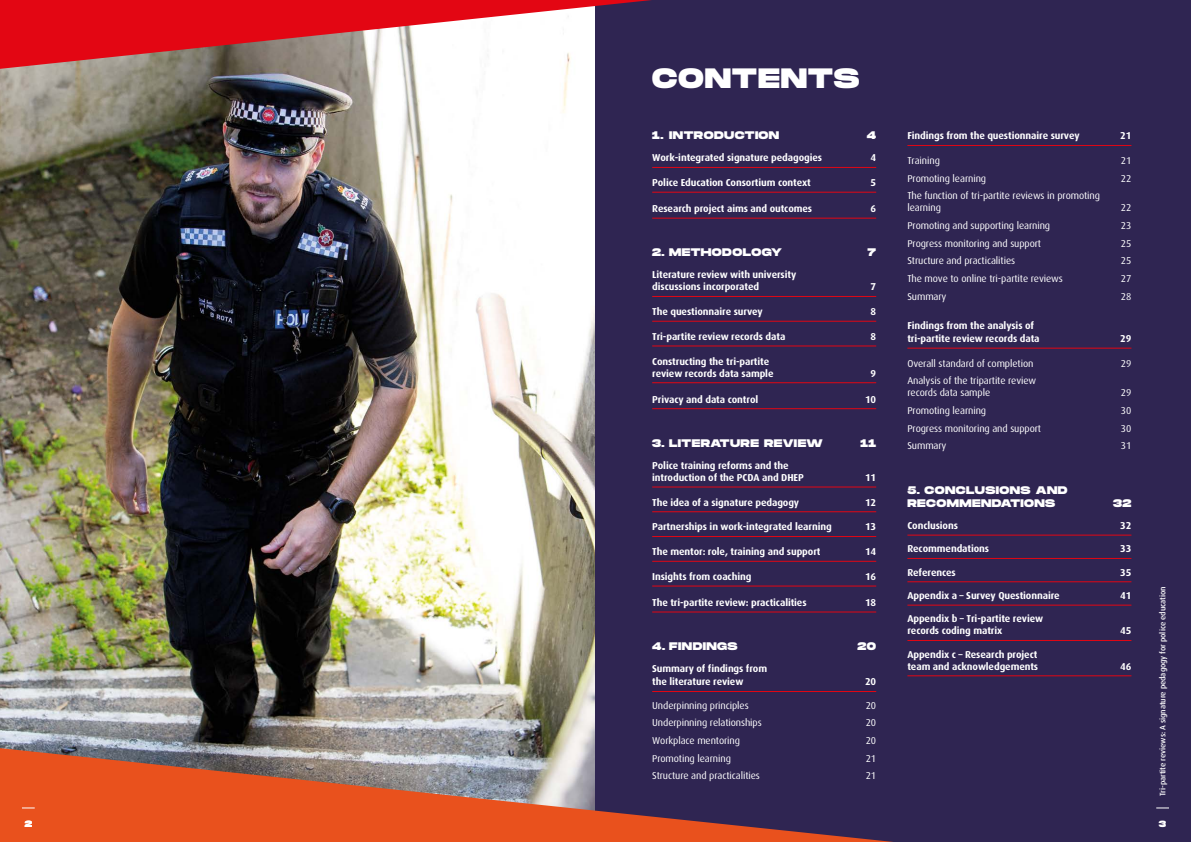
<style>
.page{position:relative;width:1191px;height:842px;background:#fff}
.page>*{position:absolute;margin:0;border:0;box-sizing:border-box;transform-origin:0 0}
.t1{font:800 28px "Monument Extended";letter-spacing:.04em;color:#fff}
.t2{font:800 11px/13.2px "Monument Extended";letter-spacing:.04em;color:#fff}
.t3{font:700 10px/12px "Dax";letter-spacing:-.01em;color:#fff}
.t4{font:10px/12px "Dax";letter-spacing:-.01em;color:#fff}
.t5{font:800 9px "Monument Extended";color:#fff}
.t6{font:500 8px "Dax";letter-spacing:-.01em;color:#fff}
</style>
<div class="page">
<img style="left:0;top:69px;width:595px;height:679px">
<div style="left:595px;top:0;width:596px;height:842px;background:#2f2552"></div>
<svg style="left:0;top:748px;width:893px;height:94px"></svg>
<svg style="left:0;top:0;width:652px;height:69px"></svg>
<svg style="left:1156px;top:808px;width:13px;height:1px"></svg>
<svg style="left:22px;top:808px;width:13px;height:1px"></svg>
<hr style="left:652px;top:167px;width:224px;height:1px;background:#e30613">
<hr style="left:652px;top:192px;width:224px;height:1px;background:#e30613">
<hr style="left:652px;top:218px;width:224px;height:1px;background:#e30613">
<hr style="left:652px;top:296px;width:224px;height:1px;background:#e30613">
<hr style="left:652px;top:321px;width:224px;height:1px;background:#e30613">
<hr style="left:652px;top:345px;width:224px;height:1px;background:#e30613">
<hr style="left:652px;top:382px;width:224px;height:1px;background:#e30613">
<hr style="left:652px;top:408px;width:224px;height:1px;background:#e30613">
<hr style="left:652px;top:486px;width:224px;height:1px;background:#e30613">
<hr style="left:652px;top:511px;width:224px;height:1px;background:#e30613">
<hr style="left:652px;top:536px;width:224px;height:1px;background:#e30613">
<hr style="left:652px;top:561px;width:224px;height:1px;background:#e30613">
<hr style="left:652px;top:585px;width:224px;height:1px;background:#e30613">
<hr style="left:652px;top:611px;width:224px;height:1px;background:#e30613">
<hr style="left:652px;top:691px;width:224px;height:1px;background:#e30613">
<hr style="left:907px;top:145px;width:224px;height:1px;background:#e30613">
<hr style="left:907px;top:348px;width:224px;height:1px;background:#e30613">
<hr style="left:907px;top:535px;width:224px;height:1px;background:#e30613">
<hr style="left:907px;top:558px;width:224px;height:1px;background:#e30613">
<hr style="left:907px;top:581px;width:224px;height:1px;background:#e30613">
<hr style="left:907px;top:605px;width:224px;height:1px;background:#e30613">
<hr style="left:907px;top:640px;width:224px;height:1px;background:#e30613">
<hr style="left:907px;top:675px;width:224px;height:1px;background:#e30613">
<p class="t5" style="left:25px;top:817px;width:9px">2</p>
<h1 class="t1" style="left:652px;top:57px;width:209px">CONTENTS</h1>
<p class="t2" style="left:652px;top:129px;width:129px">1. INTRODUCTION</p>
<p class="t2" style="left:867px;top:129px;width:11px">4</p>
<p class="t3" style="left:652px;top:152px;width:171px">Work-integrated signature pedagogies</p>
<p class="t3" style="left:870px;top:152px;width:7px">4</p>
<p class="t3" style="left:652px;top:177px;width:160px">Police Education Consortium context</p>
<p class="t3" style="left:870px;top:177px;width:7px">5</p>
<p class="t3" style="left:652px;top:203px;width:161px">Research project aims and outcomes</p>
<p class="t3" style="left:870px;top:203px;width:7px">6</p>
<p class="t2" style="left:652px;top:246px;width:131px">2. METHODOLOGY</p>
<p class="t2" style="left:867px;top:246px;width:10px">7</p>
<p class="t3" style="left:652px;top:269px;width:146px">Literature review with university discussions incorporated</p>
<p class="t3" style="left:870px;top:281px;width:7px">7</p>
<p class="t3" style="left:652px;top:306px;width:112px">The questionnaire survey</p>
<p class="t3" style="left:870px;top:306px;width:7px">8</p>
<p class="t3" style="left:652px;top:330px;width:135px">Tri-partite review records data</p>
<p class="t3" style="left:870px;top:330px;width:7px">8</p>
<p class="t3" style="left:652px;top:355px;width:123px">Constructing the tri-partite review records data sample</p>
<p class="t3" style="left:870px;top:367px;width:7px">9</p>
<p class="t3" style="left:652px;top:393px;width:108px">Privacy and data control</p>
<p class="t3" style="left:865px;top:393px;width:13px">10</p>
<p class="t2" style="left:652px;top:436px;width:172px">3. LITERATURE REVIEW</p>
<p class="t2" style="left:860px;top:436px;width:17px">11</p>
<p class="t3" style="left:652px;top:459px;width:153px">Police training reforms and the introduction of the PCDA and DHEP</p>
<p class="t3" style="left:865px;top:471px;width:13px">11</p>
<p class="t3" style="left:652px;top:496px;width:148px">The idea of a signature pedagogy</p>
<p class="t3" style="left:865px;top:496px;width:13px">12</p>
<p class="t3" style="left:652px;top:521px;width:181px">Partnerships in work-integrated learning</p>
<p class="t3" style="left:865px;top:521px;width:13px">13</p>
<p class="t3" style="left:652px;top:546px;width:170px">The mentor: role, training and support</p>
<p class="t3" style="left:865px;top:546px;width:13px">14</p>
<p class="t3" style="left:652px;top:570px;width:101px">Insights from coaching</p>
<p class="t3" style="left:865px;top:570px;width:13px">16</p>
<p class="t3" style="left:652px;top:596px;width:156px">The tri-partite review: practicalities</p>
<p class="t3" style="left:865px;top:596px;width:13px">18</p>
<p class="t2" style="left:652px;top:639px;width:87px">4. FINDINGS</p>
<p class="t2" style="left:857px;top:639px;width:20px">20</p>
<p class="t3" style="left:652px;top:662px;width:116px;line-height:13.2px">Summary of findings from the literature review</p>
<p class="t3" style="left:865px;top:676px;width:13px">20</p>
<p class="t4" style="left:652px;top:699px;width:98px">Underpinning principles</p>
<p class="t4" style="left:865px;top:699px;width:12px">20</p>
<p class="t4" style="left:652px;top:717px;width:111px">Underpinning relationships</p>
<p class="t4" style="left:865px;top:717px;width:12px">20</p>
<p class="t4" style="left:652px;top:735px;width:89px">Workplace mentoring</p>
<p class="t4" style="left:865px;top:735px;width:12px">20</p>
<p class="t4" style="left:652px;top:752px;width:80px">Promoting learning</p>
<p class="t4" style="left:865px;top:752px;width:12px">21</p>
<p class="t4" style="left:652px;top:770px;width:109px">Structure and practicalities</p>
<p class="t4" style="left:865px;top:770px;width:12px">21</p>
<p class="t3" style="left:907px;top:130px;width:174px">Findings from the questionnaire survey</p>
<p class="t3" style="left:1120px;top:130px;width:13px">21</p>
<p class="t4" style="left:907px;top:155px;width:34px">Training</p>
<p class="t4" style="left:1121px;top:155px;width:12px">21</p>
<p class="t4" style="left:907px;top:172px;width:80px">Promoting learning</p>
<p class="t4" style="left:1121px;top:172px;width:12px">22</p>
<p class="t4" style="left:907px;top:190px;width:194px">The function of tri-partite reviews in promoting learning</p>
<p class="t4" style="left:1121px;top:202px;width:12px">22</p>
<p class="t4" style="left:907px;top:220px;width:144px">Promoting and supporting learning</p>
<p class="t4" style="left:1121px;top:220px;width:12px">23</p>
<p class="t4" style="left:907px;top:237px;width:135px">Progress monitoring and support</p>
<p class="t4" style="left:1121px;top:237px;width:12px">25</p>
<p class="t4" style="left:907px;top:255px;width:109px">Structure and practicalities</p>
<p class="t4" style="left:1121px;top:255px;width:12px">25</p>
<p class="t4" style="left:907px;top:273px;width:157px">The move to online tri-partite reviews</p>
<p class="t4" style="left:1121px;top:273px;width:12px">27</p>
<p class="t4" style="left:907px;top:290px;width:41px">Summary</p>
<p class="t4" style="left:1121px;top:290px;width:12px">28</p>
<p class="t3" style="left:907px;top:319px;width:134px;line-height:13.2px">Findings from the analysis of tri-partite review records data</p>
<p class="t3" style="left:1120px;top:333px;width:13px">29</p>
<p class="t4" style="left:907px;top:357px;width:127px">Overall standard of completion</p>
<p class="t4" style="left:1121px;top:357px;width:12px">29</p>
<p class="t4" style="left:907px;top:375px;width:130px">Analysis of the tripartite review records data sample</p>
<p class="t4" style="left:1121px;top:387px;width:12px">29</p>
<p class="t4" style="left:907px;top:405px;width:80px">Promoting learning</p>
<p class="t4" style="left:1121px;top:405px;width:12px">30</p>
<p class="t4" style="left:907px;top:422px;width:135px">Progress monitoring and support</p>
<p class="t4" style="left:1121px;top:422px;width:12px">30</p>
<p class="t4" style="left:907px;top:440px;width:41px">Summary</p>
<p class="t4" style="left:1121px;top:440px;width:12px">31</p>
<p class="t2" style="left:907px;top:483px;width:162px">5. CONCLUSIONS AND<br>RECOMMENDATIONS</p>
<p class="t2" style="left:1113px;top:496px;width:20px">32</p>
<p class="t3" style="left:907px;top:519px;width:52px">Conclusions</p>
<p class="t3" style="left:1120px;top:519px;width:13px">32</p>
<p class="t3" style="left:907px;top:543px;width:83px">Recommendations</p>
<p class="t3" style="left:1120px;top:543px;width:13px">33</p>
<p class="t3" style="left:907px;top:566px;width:50px">References</p>
<p class="t3" style="left:1120px;top:566px;width:13px">35</p>
<p class="t3" style="left:907px;top:589px;width:154px">Appendix a – Survey Questionnaire</p>
<p class="t3" style="left:1120px;top:589px;width:13px">41</p>
<p class="t3" style="left:907px;top:613px;width:137px">Appendix b – Tri-partite review records coding matrix</p>
<p class="t3" style="left:1120px;top:625px;width:13px">45</p>
<p class="t3" style="left:907px;top:648px;width:132px">Appendix c – Research project team and acknowledgements</p>
<p class="t3" style="left:1120px;top:660px;width:13px">46</p>
<p class="t6" style="left:1158px;top:796px;width:211px;rotate:-90deg">Tri-partite reviews: A signature pedagogy for police education</p>
<p class="t5" style="left:1159px;top:817px;width:9px">3</p>
</div>
